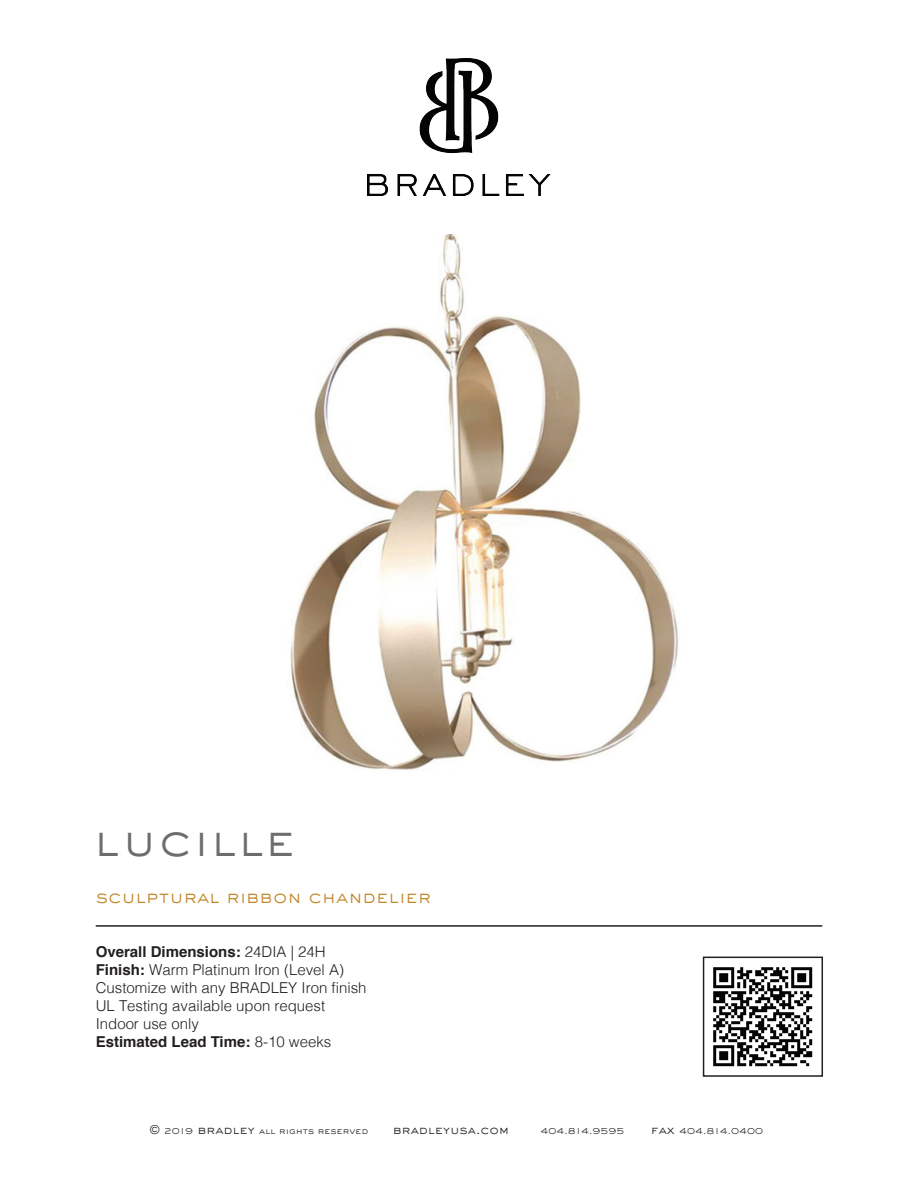
<style>
.page{position:relative;width:918px;height:1188px;background:#fff}
.page>*{position:absolute;margin:0;border:0;box-sizing:border-box;transform-origin:0 0}
.t1{font:300 45px "Sackers Gothic Std";letter-spacing:.03em;color:#6d6d6d}
.t2{font:300 18px "Sackers Gothic Std";color:#c1872b}
.t3{font:300 15px/18px "Helvetica";color:#231f20}
.t4{font:300 12px "Sackers Gothic Std";color:#231f20}
.t5{font:300 9px "Sackers Gothic Std";color:#231f20}
.s1{font-weight:700}
.s2{font-size:12px}
</style>
<div class="page">
<hr style="left:96px;top:925px;width:726px;height:2px;background:#231f20">
<img style="left:713px;top:967px;width:100px;height:100px">
<img style="left:367px;top:59px;width:184px;height:137px">
<div style="left:703px;top:957px;width:120px;height:120px;border:2px solid #231f20"></div>
<img style="left:290px;top:234px;width:388px;height:536px">
<h1 class="t1" style="left:94px;top:809px;width:204px">lucille</h1>
<p class="t2" style="left:96px;top:884px;width:337px">sculptural ribbon chandelier</p>
<p class="t3" style="left:96px;top:942px;width:272px"><span class="s1">Overall Dimensions:</span> 24DIA | 24H<br><span class="s1">Finish:</span> Warm Platinum Iron (Level A)<br>Customize with any BRADLEY Iron finish<br>UL Testing available upon request<br>Indoor use only<br><span class="s1">Estimated Lead Time:</span> 8-10 weeks</p>
<p class="t5" style="left:149px;top:1125px;width:221px"><span class="s2">©</span> 2019 <span class="s2">bradley</span> all rights reserved</p>
<p class="t4" style="left:393px;top:1122px;width:118px">bradleyusa.com</p>
<p class="t5" style="left:541px;top:1125px;width:86px">404.814.9595</p>
<p class="t5" style="left:651px;top:1125px;width:114px"><span class="s2">fax</span> 404.814.0400</p>
</div>
